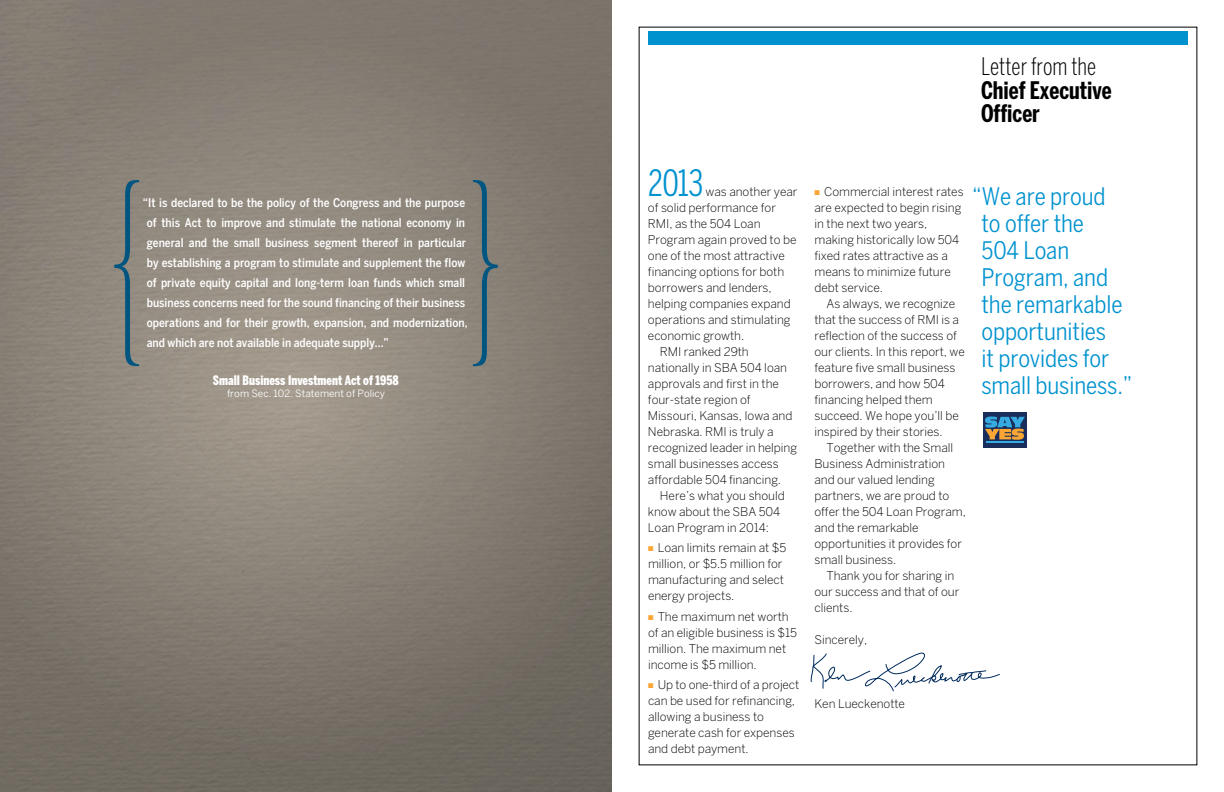
<style>
.page{position:relative;width:1224px;height:792px;background:#fff}
.page>*{position:absolute;margin:0;border:0;box-sizing:border-box;transform-origin:0 0}
.t1{font:204px "Empire";color:#005581;scale:.75 1}
.t2{font:extra-condensed 36px "Benton Sans";color:#0092cf}
.t3{font:condensed 24px/27px "Benton Sans";letter-spacing:-.005em;color:#0092cf}
.t4{font:700 extra-condensed 24px/23px "Benton Sans";color:#000}
.t5{font:300 extra-condensed 24px "Benton Sans";color:#000}
.t6{font:900 extra-condensed 13px "Benton Sans";color:#fff}
.t7{font:300 12px/16px "Benton Sans";letter-spacing:-.005em;color:#000}
.t8{font:500 condensed 12px/20px "Benton Sans";color:#fff}
.t9{font:10px "Benton Sans";color:#fff}
.s1{color:#faa634}
</style>
<div class="page">
<img style="left:0;top:0;width:612px;height:792px">
<div style="left:648px;top:32px;width:540px;height:13px;background:#0092cf"></div>
<svg style="left:810px;top:652px;width:190px;height:40px"></svg>
<div style="left:983px;top:412px;width:43px;height:36px;background:#1a2e5b"></div>
<hr style="left:986px;top:441px;width:38px;height:2px;background:#35abe2">
<svg style="left:985px;top:417px;width:40px;height:23px"></svg>
<h1 class="t1" style="left:114px;top:156px;width:37px">{</h1>
<h1 class="t1" style="left:471px;top:156px;width:37px">}</h1>
<p class="t8" style="left:147px;top:192px;width:322px;text-indent:-4px">“It is declared to be the policy of the Congress and the purpose of this Act to improve and stimulate the national economy in general and the small business segment thereof in particular by establishing a program to stimulate and supplement the flow of private equity capital and long-term loan funds which small business concerns need for the sound financing of their business operations and for their growth, expansion, and modernization, and which are not available in adequate supply...”</p>
<p class="t6" style="left:213px;top:372px;width:187px">Small Business Investment Act of 1958</p>
<p class="t9" style="left:227px;top:387px;width:160px">from Sec. 102. Statement of Policy</p>
<h3 class="t5" style="left:981px;top:53px;width:117px">Letter from the</h3>
<h3 class="t4" style="left:981px;top:79px;width:132px">Chief Executive<br>Officer</h3>
<h2 class="t2" style="left:648px;top:162px;width:57px">2013</h2>
<p class="t7" style="left:706px;top:183px;width:93px">was another year</p>
<p class="t7" style="left:648px;top:199px;width:130px">of solid performance for</p>
<p class="t7" style="left:648px;top:215px;width:114px">RMI, as the 504 Loan</p>
<p class="t7" style="left:648px;top:231px;width:150px">Program again proved to be</p>
<p class="t7" style="left:648px;top:247px;width:138px">one of the most attractive</p>
<p class="t7" style="left:648px;top:263px;width:138px">financing options for both</p>
<p class="t7" style="left:648px;top:279px;width:125px">borrowers and lenders,</p>
<p class="t7" style="left:648px;top:295px;width:144px">helping companies expand</p>
<p class="t7" style="left:648px;top:311px;width:144px">operations and stimulating</p>
<p class="t7" style="left:648px;top:327px;width:98px">economic growth.</p>
<p class="t7" style="left:660px;top:343px;width:90px">RMI ranked 29th</p>
<p class="t7" style="left:648px;top:359px;width:141px">nationally in SBA 504 loan</p>
<p class="t7" style="left:648px;top:375px;width:133px">approvals and first in the</p>
<p class="t7" style="left:648px;top:391px;width:104px">four-state region of</p>
<p class="t7" style="left:648px;top:407px;width:146px">Missouri, Kansas, Iowa and</p>
<p class="t7" style="left:648px;top:423px;width:127px">Nebraska. RMI is truly a</p>
<p class="t7" style="left:648px;top:439px;width:151px">recognized leader in helping</p>
<p class="t7" style="left:648px;top:455px;width:132px">small businesses access</p>
<p class="t7" style="left:648px;top:471px;width:135px">affordable 504 financing.</p>
<p class="t7" style="left:660px;top:487px;width:126px">Here’s what you should</p>
<p class="t7" style="left:648px;top:503px;width:134px">know about the SBA 504</p>
<p class="t7" style="left:648px;top:519px;width:122px">Loan Program in 2014:</p>
<p class="t7" style="left:648px;top:540px;width:140px"><span class="s1">■</span> Loan limits remain at $5 million, or $5.5 million for manufacturing and select energy projects.</p>
<p class="t7" style="left:648px;top:608px;width:151px"><span class="s1">■</span> The maximum net worth of an eligible business is $15 million. The maximum net income is $5 million.</p>
<p class="t7" style="left:648px;top:677px;width:153px"><span class="s1">■</span> Up to one-third of a project can be used for refinancing, allowing a business to generate cash for expenses and debt payment.</p>
<p class="t7" style="left:814px;top:184px;width:151px"><span class="s1">■</span> Commercial interest rates are expected to begin rising in the next two years, making historically low 504 fixed rates attractive as a means to minimize future debt service.</p>
<p class="t7" style="left:815px;top:296px;width:152px;text-indent:12px">As always, we recognize that the success of RMI is a reflection of the success of our clients. In this report, we feature five small business borrowers, and how 504 financing helped them succeed. We hope you’ll be inspired by their stories.</p>
<p class="t7" style="left:815px;top:440px;width:153px;text-indent:12px">Together with the Small<br>Business Administration and our valued lending partners, we are proud to offer the 504 Loan Program, and the remarkable opportunities it provides for small business.</p>
<p class="t7" style="left:815px;top:568px;width:146px;text-indent:12px">Thank you for sharing in our success and that of our clients.</p>
<p class="t7" style="left:815px;top:632px;width:54px">Sincerely,</p>
<h3 class="t3" style="left:982px;top:183px;width:153px;text-indent:-9px">“We are proud<br>to offer the<br>504 Loan<br>Program, and the remarkable opportunities<br>it provides for small business.”</h3>
<p class="t7" style="left:815px;top:696px;width:92px">Ken Lueckenotte</p>
</div>
